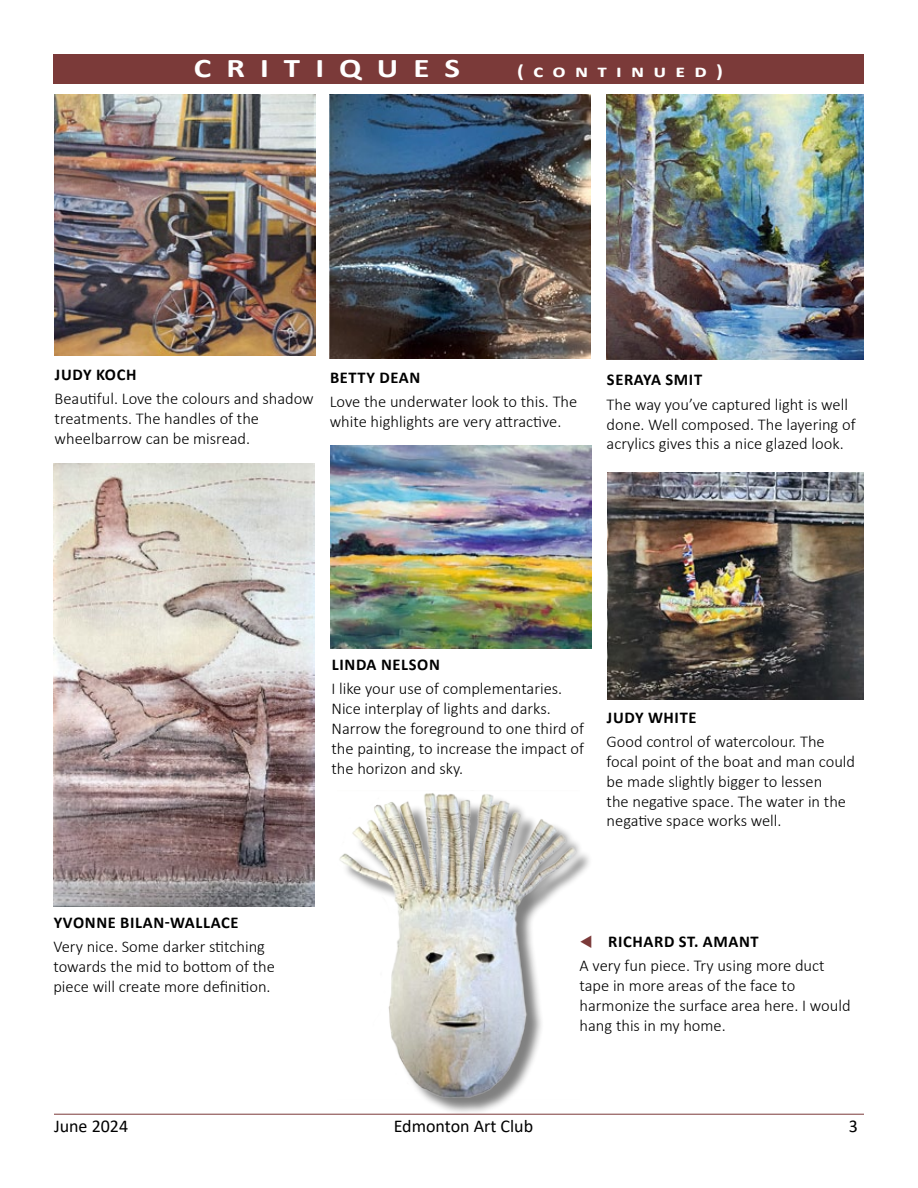
<style>
.page{position:relative;width:918px;height:1188px;background:#fff}
.page>*{position:absolute;margin:0;border:0;box-sizing:border-box;transform-origin:0 0}
.t1{font:700 27px "Calibri";letter-spacing:.46em;color:#fff;scale:1.22 1}
.t2{font:18px "Calibri";color:#000}
.t3{font:700 18px "Calibri";letter-spacing:.42em;color:#fff;scale:1.22 1}
.t4{font:300 16.5px/19.8px "Calibri";color:#000}
.t5{font:700 16.5px "Calibri";letter-spacing:.04em;color:#000}
.s1{color:#7b3a39}
.s2{font-weight:700}
</style>
<div class="page">
<hr style="left:54px;top:1114px;width:810px;height:1px;background:#7b3a39">
<div style="left:53px;top:54px;width:810px;height:29px;background:#7b3a39"></div>
<img style="left:330px;top:94px;width:261px;height:264px">
<img style="left:331px;top:445px;width:261px;height:204px">
<div style="left:342px;top:795px;width:251px;height:320px;background:#000;opacity:.5"></div>
<img style="left:339px;top:793px;width:240px;height:306px">
<img style="left:608px;top:472px;width:256px;height:228px">
<img style="left:53px;top:463px;width:261px;height:444px">
<img style="left:55px;top:94px;width:261px;height:261px">
<img style="left:607px;top:94px;width:256px;height:265px">
<h1 class="t1" style="left:194px;top:49px;width:220px">CRI TI QUES</h1>
<p class="t3" style="left:517px;top:58px;width:170px">(CONTINUED)</p>
<p class="t5" style="left:55px;top:363px;width:83px">JUDY KOCH</p>
<p class="t4" style="left:55px;top:389px;width:261px">Beautiful. Love the colours and shadow treatments. The handles of the wheelbarrow can be misread.</p>
<p class="t5" style="left:330px;top:366px;width:90px">BETTY DEAN</p>
<p class="t4" style="left:330px;top:392px;width:249px">Love the underwater look to this. The white highlights are very attractive.</p>
<p class="t5" style="left:607px;top:368px;width:64px">SERAYA SMI</p>
<p class="t5" style="left:694px;top:368px;width:10px">T</p>
<p class="t4" style="left:607px;top:394px;width:251px">The way you’ve captured light is well done. Well composed. The layering of acrylics gives this a nice glazed look.</p>
<p class="t5" style="left:54px;top:911px;width:186px">YVONN E BILAN-WALLACE</p>
<p class="t4" style="left:53px;top:937px;width:223px">Very nice. Some darker stitching towards the mid to bottom of the piece will create more definition.</p>
<p class="t5" style="left:332px;top:653px;width:10px">LIND</p>
<p class="t5" style="left:367px;top:653px;width:73px">A NELSON</p>
<p class="t4" style="left:331px;top:679px;width:254px">I like your use of complementaries.<br>Nice interplay of lights and darks.<br>Narrow the foreground to one third of the painting, to increase the impact of the horizon and sky.</p>
<p class="t5" style="left:607px;top:706px;width:91px">JUDY WHITE</p>
<p class="t4" style="left:607px;top:732px;width:250px">Good control of watercolour. The focal point of the boat and man could be made slightly bigger to lessen<br>the negative space. The water in the negative space works well.</p>
<p class="t4" style="left:580px;top:929px;width:247px;line-height:24.3px"><span class="s1">▼</span> <span class="s2">RICHARDST. AMANT<br></span>A very fun piece. Try using more duct</p>
<p class="t4" style="left:580px;top:976px;width:273px">tape in more areas of the face to harmonize the surface area here. I would hang this in my home.</p>
<p class="t2" style="left:54px;top:1113px;width:76px">June 2024</p>
<p class="t2" style="left:394px;top:1113px;width:141px">Edmonton Art Club</p>
<p class="t2" style="left:849px;top:1113px;width:11px">3</p>
</div>
